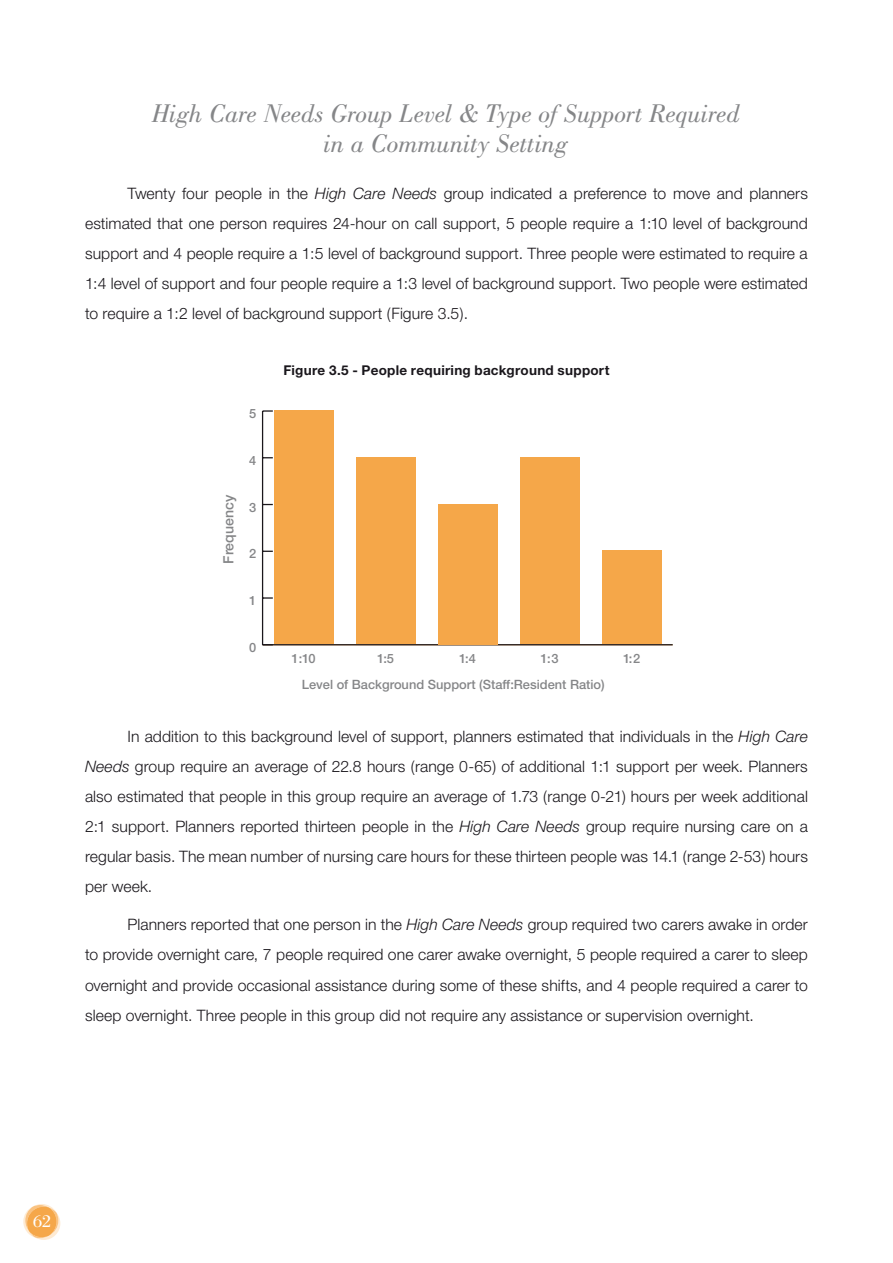
<style>
.page{position:relative;width:893px;height:1263px;background:#fff}
.page>*{position:absolute;margin:0;border:0;box-sizing:border-box;transform-origin:0 0}
.t1{font:italic 27px/30px "Bodoni BT";letter-spacing:-.005em;color:#858688;text-align:center}
.t2{font:18px "Bodoni";color:#fff}
.t3{font:300 15.75px/30px "Helvetica Neue";letter-spacing:.005em;color:#1a171c;text-align:justify}
.t4{font:500 14.1px "Helvetica Neue";color:#858688}
.t5{font:700 13.5px "Helvetica Neue";letter-spacing:.02em;color:#1a171c}
.t6{font:500 12.9px "Helvetica Neue";color:#858688}
.s1{font-style:italic}
</style>
<div class="page">
<svg style="left:23px;top:1204px;width:37px;height:36px"></svg>
<hr style="left:263px;top:644px;width:410px;height:1px;background:#1a171c">
<hr style="left:262px;top:411px;width:1px;height:234px;background:#1a171c">
<svg style="left:263px;top:597px;width:10px;height:2px"></svg>
<svg style="left:263px;top:410px;width:10px;height:2px"></svg>
<div style="left:274px;top:410px;width:59px;height:234px;background:#f5a749"></div>
<div style="left:356px;top:457px;width:59px;height:187px;background:#f5a749"></div>
<div style="left:438px;top:504px;width:59px;height:140px;background:#f5a749"></div>
<div style="left:520px;top:457px;width:59px;height:187px;background:#f5a749"></div>
<div style="left:602px;top:551px;width:59px;height:93px;background:#f5a749"></div>
<h1 class="t1" style="left:152px;top:97px;width:590px">High Care Needs Group Level &amp; Type of Support Required in a Community Setting</h1>
<p class="t3" style="left:85px;top:178px;width:724px;text-indent:43px">Twenty four people in the <span class="s1">High Care Needs</span> group indicated a preference to move and planners estimated that one person requires 24-hour on call support, 5 people require a 1:10 level of background support and 4 people require a 1:5 level of background support. Three people were estimated to require a 1:4 level of support and four people require a 1:3 level of background support. Two people were estimated to require a 1:2 level of background support (Figure 3.5).</p>
<p class="t6" style="left:249px;top:406px;width:9px">5</p>
<p class="t4" style="left:220px;top:564px;width:70px;rotate:-90deg">Frequency</p>
<p class="t6" style="left:249px;top:453px;width:9px">4</p>
<p class="t6" style="left:249px;top:499px;width:9px">3</p>
<p class="t6" style="left:249px;top:546px;width:9px">2</p>
<p class="t6" style="left:249px;top:593px;width:9px">1</p>
<p class="t6" style="left:249px;top:640px;width:9px">0</p>
<p class="t5" style="left:283px;top:362px;width:328px">Figure 3.5 - People requiring background support</p>
<p class="t6" style="left:292px;top:650px;width:26px">1:10</p>
<p class="t6" style="left:377px;top:650px;width:18px">1:5</p>
<p class="t6" style="left:459px;top:650px;width:18px">1:4</p>
<p class="t6" style="left:541px;top:650px;width:20px">1:3</p>
<p class="t6" style="left:623px;top:650px;width:19px">1:2</p>
<p class="t6" style="left:302px;top:677px;width:305px">Level of Background Support (Staff:Resident Ratio)</p>
<p class="t3" style="left:85px;top:721px;width:724px;text-indent:43px">In addition to this background level of support, planners estimated that individuals in the <span class="s1">High Care Needs</span> group require an average of 22.8 hours (range 0-65) of additional 1:1 support per week. Planners also estimated that people in this group require an average of 1.73 (range 0-21) hours per week additional 2:1 support. Planners reported thirteen people in the <span class="s1">High Care Needs</span> group require nursing care on a regular basis. The mean number of nursing care hours for these thirteen people was 14.1 (range 2-53) hours per week.</p>
<p class="t3" style="left:85px;top:909px;width:724px;text-indent:43px">Planners reported that one person in the <span class="s1">High Care Needs</span> group required two carers awake in order to provide overnight care, 7 people required one carer awake overnight, 5 people required a carer to sleep overnight and provide occasional assistance during some of these shifts, and 4 people required a carer to sleep overnight. Three people in this group did not require any assistance or supervision overnight.</p>
<p class="t2" style="left:33px;top:1211px;width:19px">62</p>
</div>
